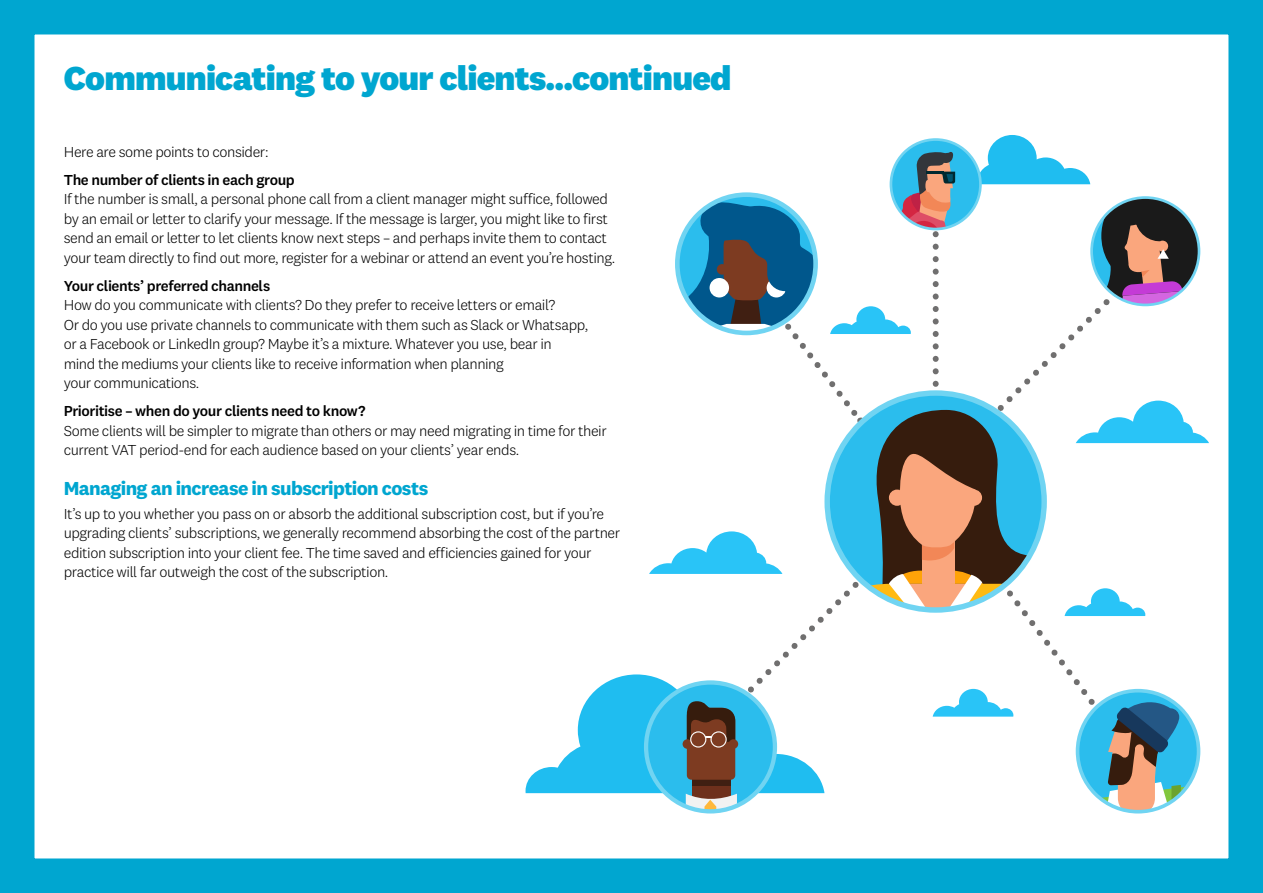
<style>
.page{position:relative;width:1263px;height:893px;background:#fff}
.page>*{position:absolute;margin:0;border:0;box-sizing:border-box;transform-origin:0 0}
.t1{font:800 34.5px "National 2";letter-spacing:-.025em;color:#00a6d0}
.t2{font:700 19.5px "National 2";letter-spacing:-.03em;color:#00a6d0}
.t3{font:300 15px/19.5px "National 2";letter-spacing:-.03em;color:#000}
.t4{font:500 15px "National 2";letter-spacing:-.025em;color:#000}
</style>
<div class="page">
<div style="left:0;top:0;width:1263px;height:893px;border:34px solid #00a6d0"></div>
<svg style="left:525px;top:135px;width:684px;height:679px"></svg>
<h1 class="t1" style="left:64px;top:57px;width:669px">Communicating to your clients...continued</h1>
<p class="t3" style="left:64px;top:142px;width:206px">Here are some points to consider:</p>
<p class="t4" style="left:64px;top:170px;width:233px">The number of clients in each group</p>
<p class="t3" style="left:64px;top:189px;width:553px">If the number is small, a personal phone call from a client manager might suffice, followed by an email or letter to clarify your message. If the message is larger, you might like to first send an email or letter to let clients know next steps – and perhaps invite them to contact your team directly to find out more, register for a webinar or attend an event you’re hosting.</p>
<p class="t4" style="left:64px;top:276px;width:208px">Your clients’ preferred channels</p>
<p class="t3" style="left:64px;top:295px;width:526px">How do you communicate with clients? Do they prefer to receive letters or email?<br>Or do you use private channels to communicate with them such as Slack or Whatsapp, or a Facebook or LinkedIn group? Maybe it’s a mixture. Whatever you use, bear in<br>mind the mediums your clients like to receive information when planning<br>your communications.</p>
<p class="t4" style="left:64px;top:402px;width:303px">Prioritise – when do your clients need to know?</p>
<p class="t3" style="left:64px;top:421px;width:544px">Some clients will be simpler to migrate than others or may need migrating in time for their current VAT period-end for each audience based on your clients’ year ends.</p>
<h2 class="t2" style="left:64px;top:476px;width:366px">Managing an increase in subscription costs</h2>
<p class="t3" style="left:64px;top:503px;width:558px">It’s up to you whether you pass on or absorb the additional subscription cost, but if you’re upgrading clients’ subscriptions, we generally recommend absorbing the cost of the partner edition subscription into your client fee. The time saved and efficiencies gained for your practice will far outweigh the cost of the subscription.</p>
</div>
